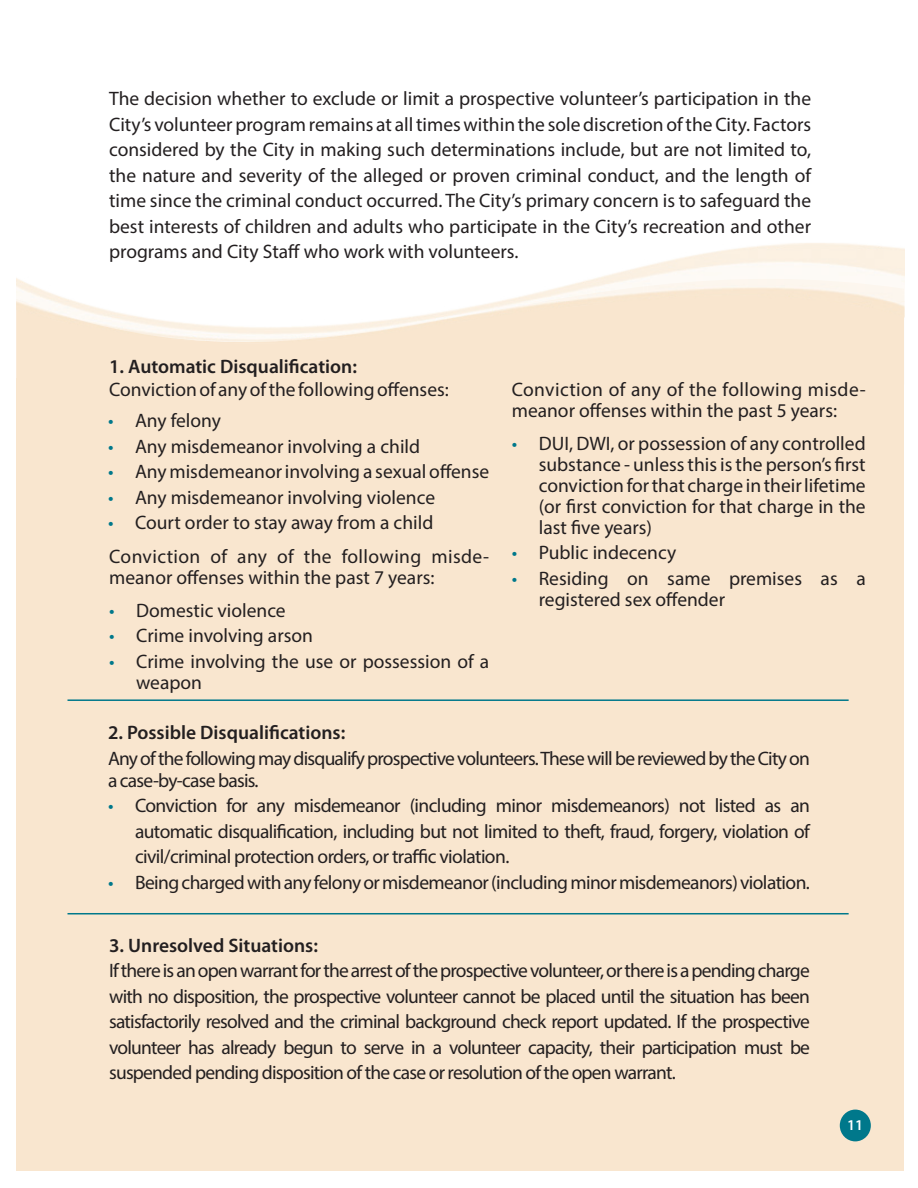
<style>
.page{position:relative;width:918px;height:1188px;background:#fff}
.page>*{position:absolute;margin:0;border:0;box-sizing:border-box;transform-origin:0 0}
.Paragraph_Style_4{font:19.5px/25.5px "Myriad Pro";color:#231f20;text-align:justify}
.Paragraph_Style_4-2{font:19.5px/22.5px "Myriad Pro";letter-spacing:-.04em;color:#231f20}
.t1{font:600 19.5px "Myriad Pro";color:#231f20}
.Paragraph_Style_4-3{font:19.5px "Myriad Pro";letter-spacing:-.03em;color:#231f20}
.t2{font:600 15px "Myriad Pro";color:#fff}
.s1{color:#00788b}
</style>
<div class="page">
<div style="left:16px;top:378px;width:888px;height:793px;background:#f9e6cf"></div>
<div style="left:16px;top:350px;width:888px;height:28px;background:#f9e6cf"></div>
<div style="left:840px;top:1110px;width:31px;height:31px;background:#00788b;border-radius:50%"></div>
<hr style="left:68px;top:699px;width:781px;height:2px;background:#00788b">
<hr style="left:68px;top:913px;width:781px;height:1px;background:#00788b">
<p class="Paragraph_Style_4" style="left:109px;top:86px;width:704px">The decision whether to exclude or limit a prospective volunteer’s participation in the City’s volunteer program remains at all times within the sole discretion of the City. Factors considered by the City in making such determinations include, but are not limited to, the nature and severity of the alleged or proven criminal conduct, and the length of time since the criminal conduct occurred. The City’s primary concern is to safeguard the best interests of children and adults who participate in the City’s recreation and other programs and City Staff who work with volunteers.</p>
<p class="t1" style="left:109px;top:354px;width:249px">1. Automatic Disqualification:</p>
<p class="Paragraph_Style_4" style="left:109px;top:376px;width:341px">Conviction of any of the following offenses:</p>
<p class="Paragraph_Style_4" style="left:108px;top:408px;width:115px"><span class="s1">•</span> Any felony</p>
<p class="Paragraph_Style_4" style="left:108px;top:433px;width:314px"><span class="s1">•</span> Any misdemeanor involving a child</p>
<p class="Paragraph_Style_4" style="left:108px;top:459px;width:383px"><span class="s1">•</span> Any misdemeanor involving a sexual offense</p>
<p class="Paragraph_Style_4" style="left:108px;top:484px;width:329px"><span class="s1">•</span> Any misdemeanor involving violence</p>
<p class="Paragraph_Style_4" style="left:108px;top:510px;width:327px"><span class="s1">•</span> Court order to stay away from a child</p>
<p class="Paragraph_Style_4" style="left:109px;top:545px;width:382px;line-height:21px">Conviction of any of the following misde&shy;meanor offenses within the past 7 years:</p>
<p class="Paragraph_Style_4" style="left:109px;top:597px;width:178px"><span class="s1">•</span> Domestic violence</p>
<p class="Paragraph_Style_4" style="left:109px;top:623px;width:205px"><span class="s1">•</span> Crime involving arson</p>
<p class="Paragraph_Style_4" style="left:136px;top:650px;width:355px;line-height:21px;text-indent:-27px"><span class="s1">•</span> Crime involving the use or possession of a weapon</p>
<p class="Paragraph_Style_4" style="left:512px;top:378px;width:355px;line-height:21px">Conviction of any of the following misde&shy;meanor offenses within the past 5 years:</p>
<p class="Paragraph_Style_4" style="left:539px;top:432px;width:328px;line-height:21px;text-indent:-27px"><span class="s1">•</span> DUI, DWI, or possession of any controlled substance - unless this is the person’s first conviction for that charge in their lifetime (or first conviction for that charge in the last five years)</p>
<p class="Paragraph_Style_4" style="left:512px;top:540px;width:166px"><span class="s1">•</span> Public indecency</p>
<p class="Paragraph_Style_4" style="left:539px;top:567px;width:328px;line-height:21px;text-indent:-27px"><span class="s1">•</span> Residing on same premises as a registered sex offender</p>
<p class="t1" style="left:108px;top:720px;width:239px">2. Possible Disqualifications:</p>
<p class="Paragraph_Style_4-2" style="left:108px;top:746px;width:704px">Any of the following may disqualify prospective volunteers. These will be reviewed by the City on a case-by-case basis.</p>
<p class="Paragraph_Style_4" style="left:135px;top:793px;width:676px;text-indent:-27px"><span class="s1">•</span> Conviction for any misdemeanor (including minor misdemeanors) not listed as an automatic disqualification, including but not limited to theft, fraud, forgery, violation of civil/criminal protection orders, or traffic violation.</p>
<p class="Paragraph_Style_4-3" style="left:108px;top:870px;width:703px"><span class="s1">•</span> Being charged with any felony or misdemeanor (including minor misdemeanors) violation.</p>
<p class="t1" style="left:109px;top:933px;width:210px">3. Unresolved Situations:</p>
<p class="Paragraph_Style_4" style="left:109px;top:958px;width:702px">If there is an open warrant for the arrest of the prospective volunteer, or there is a pending charge with no disposition, the prospective volunteer cannot be placed until the situation has been satisfactorily resolved and the criminal background check report updated. If the prospective volunteer has already begun to serve in a volunteer capacity, their participation must be suspended pending disposition of the case or resolution of the open warrant.</p>
<p class="t2" style="left:847px;top:1116px;width:18px">11</p>
</div>
